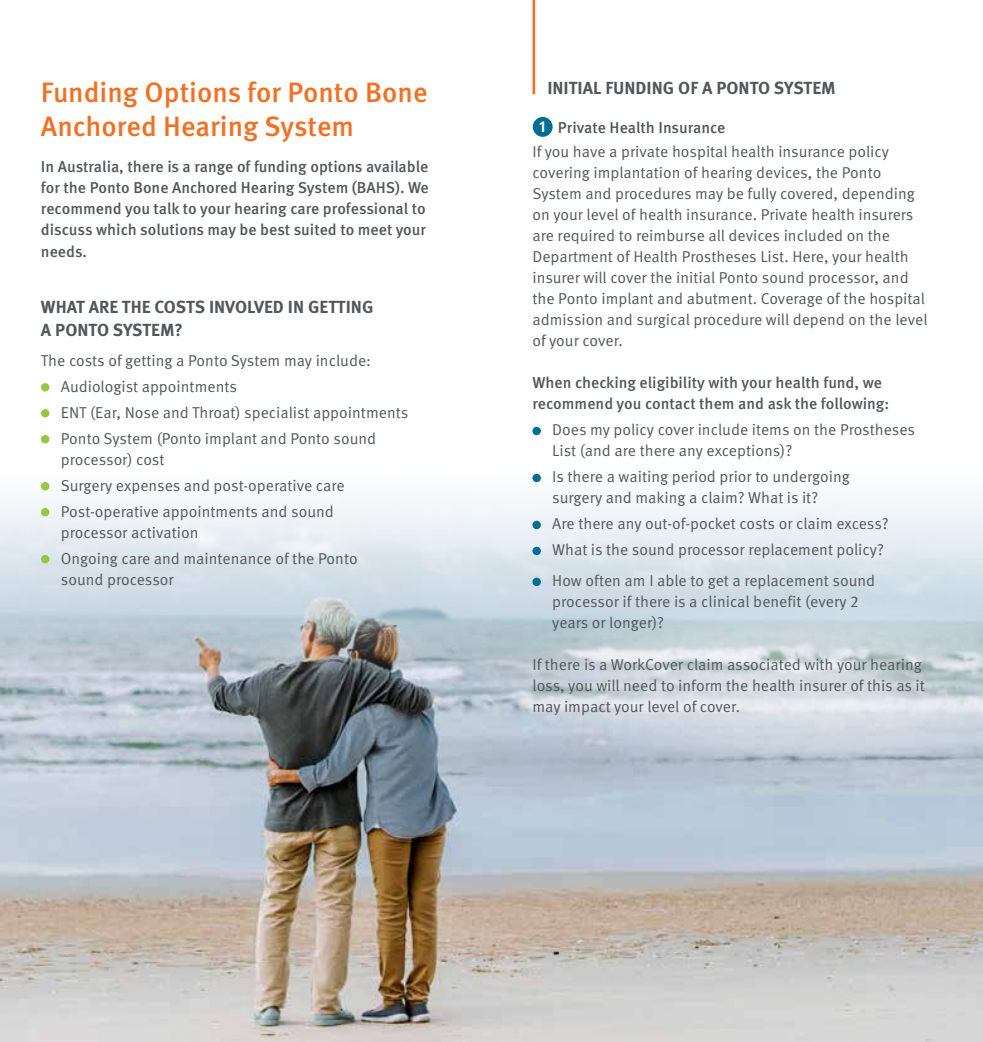
<style>
.page{position:relative;width:983px;height:1042px;background:#fff}
.page>*{position:absolute;margin:0;border:0;box-sizing:border-box;transform-origin:0 0}
.t1{font:500 28px/33.6px "Meta Pro OM";color:#f36f21}
.t2{font:700 17.5px/22.8px "Meta Pro OM";color:#54575a}
.t3{font:15.75px/21px "Meta Pro OM";color:#54575a}
.t4{font:500 15.75px/21px "Meta Pro OM";color:#54575a}
.t5{font:700 15.75px "Meta Pro OM";color:#fff}
</style>
<div class="page">
<img style="left:0;top:409px;width:982px;height:633px">
<div style="left:41px;top:383px;width:8px;height:8px;background:#92c842;border-radius:50%"></div>
<div style="left:41px;top:409px;width:8px;height:8px;background:#92c842;border-radius:50%"></div>
<div style="left:41px;top:435px;width:8px;height:8px;background:#92c842;border-radius:50%"></div>
<div style="left:41px;top:482px;width:8px;height:8px;background:#92c842;border-radius:50%"></div>
<div style="left:41px;top:508px;width:8px;height:8px;background:#92c842;border-radius:50%"></div>
<div style="left:41px;top:555px;width:8px;height:8px;background:#92c842;border-radius:50%"></div>
<svg style="left:491px;top:595px;width:491px;height:165px;background:#c8d3dc"></svg>
<div style="left:532px;top:427px;width:8px;height:8px;background:#006d94;border-radius:50%"></div>
<div style="left:532px;top:474px;width:8px;height:8px;background:#006d94;border-radius:50%"></div>
<div style="left:532px;top:521px;width:8px;height:8px;background:#006d94;border-radius:50%"></div>
<div style="left:532px;top:547px;width:8px;height:8px;background:#006d94;border-radius:50%"></div>
<div style="left:532px;top:578px;width:8px;height:8px;background:#006d94;border-radius:50%"></div>
<hr style="left:532px;top:0;width:3px;height:94px;background:#f36f21">
<div style="left:532px;top:117px;width:20px;height:20px;background:#006d94;border-radius:50%"></div>
<h1 class="t1" style="left:41px;top:76px;width:388px">Funding Options for Ponto Bone<br>Anchored Hearing System</h1>
<p class="t4" style="left:41px;top:156px;width:389px">In Australia, there is a range of funding options available for the Ponto Bone Anchored Hearing System (BAHS). We recommend you talk to your hearing care professional to discuss which solutions may be best suited to meet your</p>
<p class="t4" style="left:41px;top:241px;width:48px">needs.</p>
<p class="t2" style="left:41px;top:295px;width:334px">WHAT ARE THE COSTS INVOLVED IN GETTING<br>A PONTO SYSTEM?</p>
<p class="t3" style="left:61px;top:348px;width:349px;line-height:25.9px;text-indent:-20px">The costs of getting a Ponto System may include:<br>Audiologist appointments<br>ENT (Ear, Nose and Throat) specialist appointments Ponto System (Ponto implant and Ponto sound</p>
<p class="t3" style="left:61px;top:447px;width:285px;line-height:25.9px">processor) cost<br>Surgery expenses and post-operative care<br>Post-operative appointments and sound</p>
<p class="t3" style="left:61px;top:520px;width:298px;line-height:25.9px">processor activation<br>Ongoing care and maintenance of the Ponto</p>
<p class="t3" style="left:61px;top:569px;width:114px">sound processor</p>
<p class="t2" style="left:547px;top:77px;width:290px">INITIAL FUNDING OF A PONTO SYSTEM</p>
<p class="t4" style="left:558px;top:117px;width:169px">Private Health Insurance</p>
<p class="t3" style="left:532px;top:141px;width:396px">If you have a private hospital health insurance policy covering implantation of hearing devices, the Ponto System and procedures may be fully covered, depending on your level of health insurance. Private health insurers are required to reimburse all devices included on the Department of Health Prostheses List. Here, your health insurer will cover the initial Ponto sound processor, and the Ponto implant and abutment. Coverage of the hospital admission and surgical procedure will depend on the level of your cover.</p>
<p class="t4" style="left:532px;top:372px;width:358px">When checking eligibility with your health fund, we recommend you contact them and ask the following:</p>
<p class="t3" style="left:552px;top:419px;width:364px">Does my policy cover include items on the Prostheses<br>List (and are there any exceptions)?</p>
<p class="t3" style="left:552px;top:466px;width:299px">Is there a waiting period prior to undergoing surgery and making a claim? What is it?</p>
<p class="t3" style="left:552px;top:511px;width:338px;line-height:25.9px">Are there any out-of-pocket costs or claim excess?<br>What is the sound processor replacement policy?</p>
<p class="t3" style="left:552px;top:570px;width:324px">How often am I able to get a replacement sound processor if there is a clinical benefit (every 2 years or longer)?</p>
<p class="t3" style="left:532px;top:654px;width:394px">If there is a WorkCover claim associated with your hearing loss, you will need to inform the health insurer of this as it may impact your level of cover.</p>
<p class="t5" style="left:539px;top:117px;width:8px">1</p>
</div>
